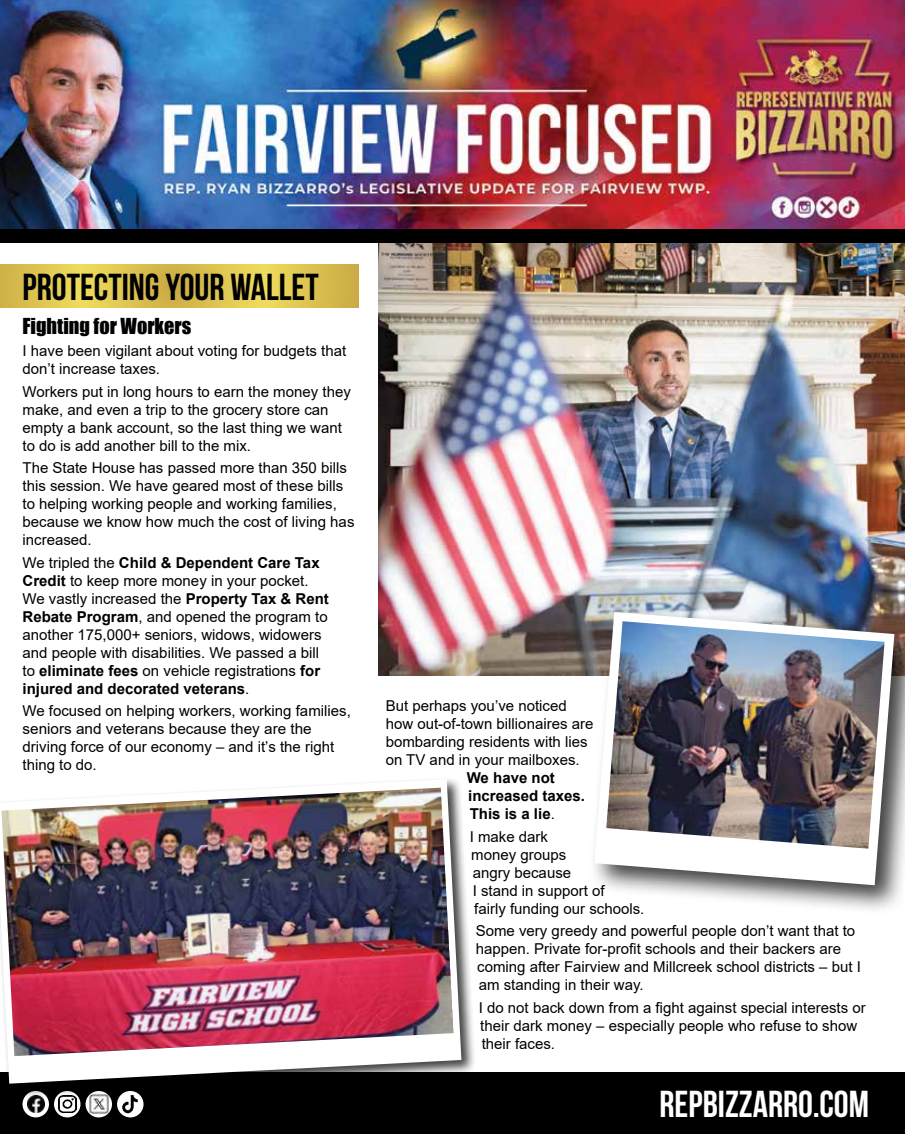
<style>
.page{position:relative;width:905px;height:1134px;background:#fff}
.page>*{position:absolute;margin:0;border:0;box-sizing:border-box;transform-origin:0 0}
.t1{font:700 37.5px "Bebas Neue";color:#000}
.t2{font:700 37.5px "Bebas Neue";color:#fff}
.t3{font:20.25px "Impact";color:#000}
.t4{font:15px/18px "Arial";color:#000}
.t5{font:700 15px/18px "Arial";color:#000}
.s1{font-weight:700}
.s2{font-weight:400}
</style>
<div class="page">
<img style="left:0;top:0;width:904px;height:230px">
<img style="left:378px;top:243px;width:526px;height:432px">
<div style="left:0;top:1073px;width:904px;height:61px;background:#000"></div>
<svg style="left:0;top:264px;width:358px;height:44px;background:#ddc451"></svg>
<svg style="left:22px;top:1091px;width:27px;height:26px"></svg>
<svg style="left:54px;top:1091px;width:26px;height:26px"></svg>
<svg style="left:85px;top:1091px;width:27px;height:26px"></svg>
<div style="left:117px;top:1091px;width:26px;height:26px;background:#fff;border-radius:50%"></div>
<img style="left:59px;top:1098px;width:17px;height:15px">
<img style="left:88px;top:1098px;width:21px;height:17px">
<img style="left:121px;top:1098px;width:19px;height:16px">
<img style="left:27px;top:1098px;width:17px;height:15px">
<div style="left:588px;top:606px;width:316px;height:309px;background:#000;opacity:.75"></div>
<svg style="left:594px;top:612px;width:300px;height:273px"></svg>
<img style="left:606px;top:621px;width:278px;height:228px">
<div style="left:0;top:776px;width:476px;height:322px;background:#000;opacity:.75"></div>
<svg style="left:0;top:779px;width:461px;height:305px"></svg>
<img style="left:2px;top:788px;width:451px;height:268px">
<div style="left:0;top:230px;width:904px;height:13px;background:#000"></div>
<h1 class="t1" style="left:22px;top:267px;width:298px">PROTECTING YOUR WALLET</h1>
<h2 class="t3" style="left:22px;top:310px;width:170px">Fighting for Workers</h2>
<p class="t4" style="left:22px;top:342px;width:325px">I have been vigilant about voting for budgets that don’t increase taxes.</p>
<p class="t4" style="left:22px;top:383px;width:330px">Workers put in long hours to earn the money they make, and even a trip to the grocery store can empty a bank account, so the last thing we want to do is add another bill to the mix.</p>
<p class="t4" style="left:22px;top:459px;width:333px">The State House has passed more than 350 bills this session. We have geared most of these bills to helping working people and working families, because we know how much the cost of living has increased.</p>
<p class="t4" style="left:22px;top:554px;width:308px">We tripled the <span class="s1">Child &amp; Dependent Care Tax Credit</span> to keep more money in your pocket.<br>We vastly increased the <span class="s1">Property Tax &amp; Rent Rebate Program</span>, and opened the program to another 175,000+ seniors, widows, widowers and people with disabilities. We passed a bill to <span class="s1">eliminate fees</span> on vehicle registrations <span class="s1">for injured and decorated veterans</span>.</p>
<p class="t4" style="left:22px;top:702px;width:330px">We focused on helping workers, working families, seniors and veterans because they are the driving force of our economy – and it’s the right thing to do.</p>
<p class="t4" style="left:386px;top:697px;width:209px">But perhaps you’ve noticed how out-of-town billionaires are bombarding residents with lies on TV and in your mailboxes.</p>
<p class="t5" style="left:466px;top:769px;width:120px">We have not increased taxes.<br>This is a lie<span class="s2">.</span></p>
<p class="t4" style="left:470px;top:828px;width:176px">I make dark<br>money groups<br>angry because<br>I stand in support of<br>fairly funding our schools.</p>
<p class="t4" style="left:476px;top:922px;width:386px">Some very greedy and powerful people don’t want that to happen. Private for-profit schools and their backers are coming after Fairview and Millcreek school districts – but I am standing in their way.</p>
<p class="t4" style="left:478px;top:999px;width:388px">I do not back down from a fight against special interests or their dark money – especially people who refuse to show their faces.</p>
<h1 class="t2" style="left:659px;top:1084px;width:211px">REPBIZZARRO.COM</h1>
</div>
